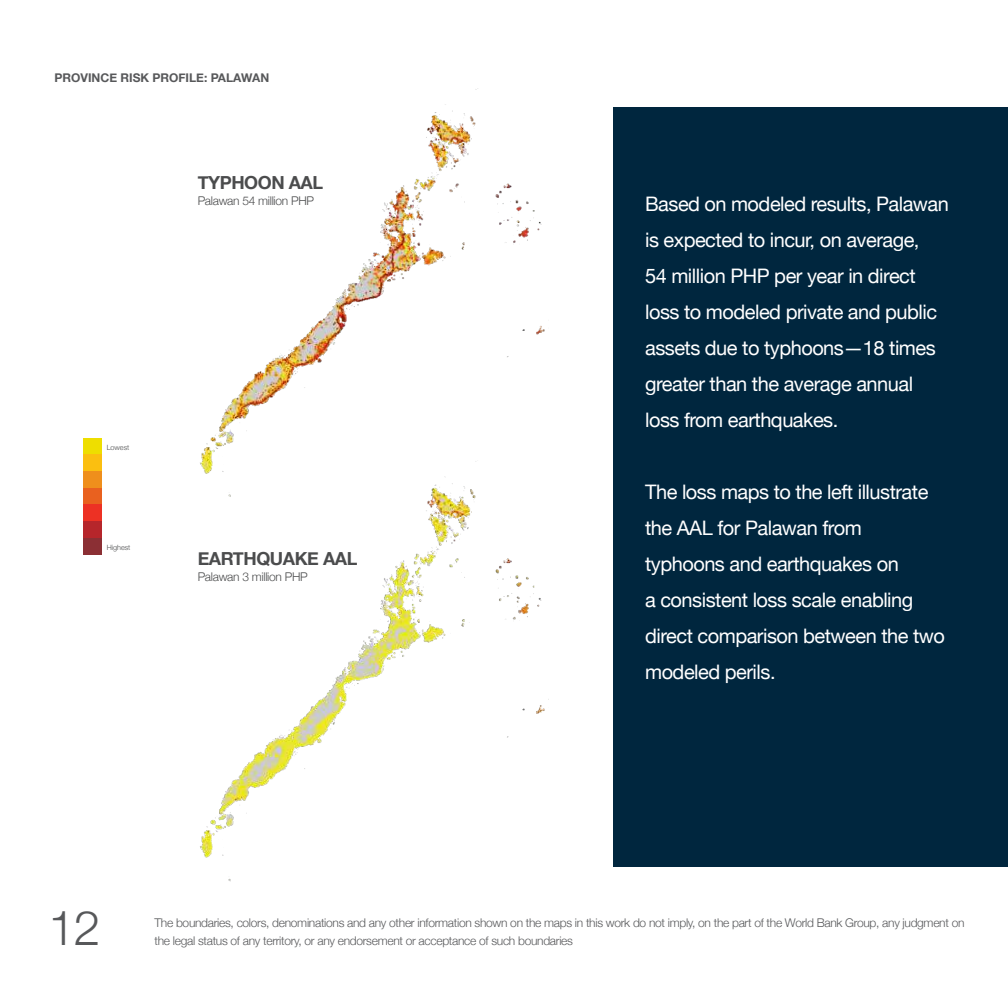
<style>
.page{position:relative;width:1008px;height:1008px;background:#fff}
.page>*{position:absolute;margin:0;border:0;box-sizing:border-box;transform-origin:0 0}
.t1{font:300 48px "Helvetica Neue";color:#57585a}
.t2{font:20px/36px "Helvetica Neue";letter-spacing:-.025em;color:#fff}
.t3{font:700 18px "Helvetica Neue";letter-spacing:-.025em;color:#4b4c4d}
.t4{font:300 12px/18px "Helvetica Neue";letter-spacing:-.025em;color:#57585a}
.t5{font:300 12px "Helvetica Neue";letter-spacing:-.025em;color:#4b4c4d}
.t6{font:700 12px "Helvetica Neue";color:#57585a}
.t7{font:300 7.2px "Helvetica Neue";color:#4b4c4d}
</style>
<div class="page">
<img style="left:200px;top:542px;width:349px;height:340px">
<div style="left:613px;top:107px;width:395px;height:760px;background:#00263e"></div>
<img style="left:200px;top:88px;width:345px;height:454px">
<div style="left:83px;top:438px;width:19px;height:17px;background:#eede00"></div>
<div style="left:83px;top:455px;width:19px;height:16px;background:#fbbf10"></div>
<div style="left:83px;top:471px;width:19px;height:17px;background:#ef8f1c"></div>
<div style="left:83px;top:488px;width:19px;height:17px;background:#e9611f"></div>
<div style="left:83px;top:505px;width:19px;height:16px;background:#ed3124"></div>
<div style="left:83px;top:521px;width:19px;height:17px;background:#b6262b"></div>
<div style="left:83px;top:538px;width:19px;height:17px;background:#8b2f34"></div>
<hr style="left:1007px;top:681px;width:1px;height:186px;background:#0083cb">
<p class="t6" style="left:55px;top:69px;width:216px">PROVINCE RISK PROFILE: PALAWAN</p>
<p class="t3" style="left:198px;top:169px;width:127px">TYPHOON AAL</p>
<p class="t5" style="left:198px;top:191px;width:118px">Palawan 54 million PHP</p>
<p class="t7" style="left:107px;top:441px;width:24px">Lowest</p>
<p class="t7" style="left:107px;top:541px;width:25px">Highest</p>
<p class="t3" style="left:198px;top:544px;width:161px">EARTHQUAKE AAL</p>
<p class="t5" style="left:198px;top:567px;width:112px">Palawan 3 million PHP</p>
<p class="t2" style="left:645px;top:187px;width:305px">Based on modeled results, Palawan is expected to incur, on average,<br>54 million PHP per year in direct loss to modeled private and public assets due to typhoons—18 times greater than the average annual loss from earthquakes.</p>
<p class="t2" style="left:645px;top:475px;width:301px">The loss maps to the left illustrate the AAL for Palawan from typhoons and earthquakes on<br>a consistent loss scale enabling direct comparison between the two modeled perils.</p>
<h1 class="t1" style="left:48px;top:889px;width:54px">12</h1>
<p class="t4" style="left:155px;top:912px;width:811px">The boundaries, colors, denominations and any other information shown on the maps in this work do not imply, on the part of the World Bank Group, any judgment on the legal status of any territory, or any endorsement or acceptance of such boundaries</p>
</div>
